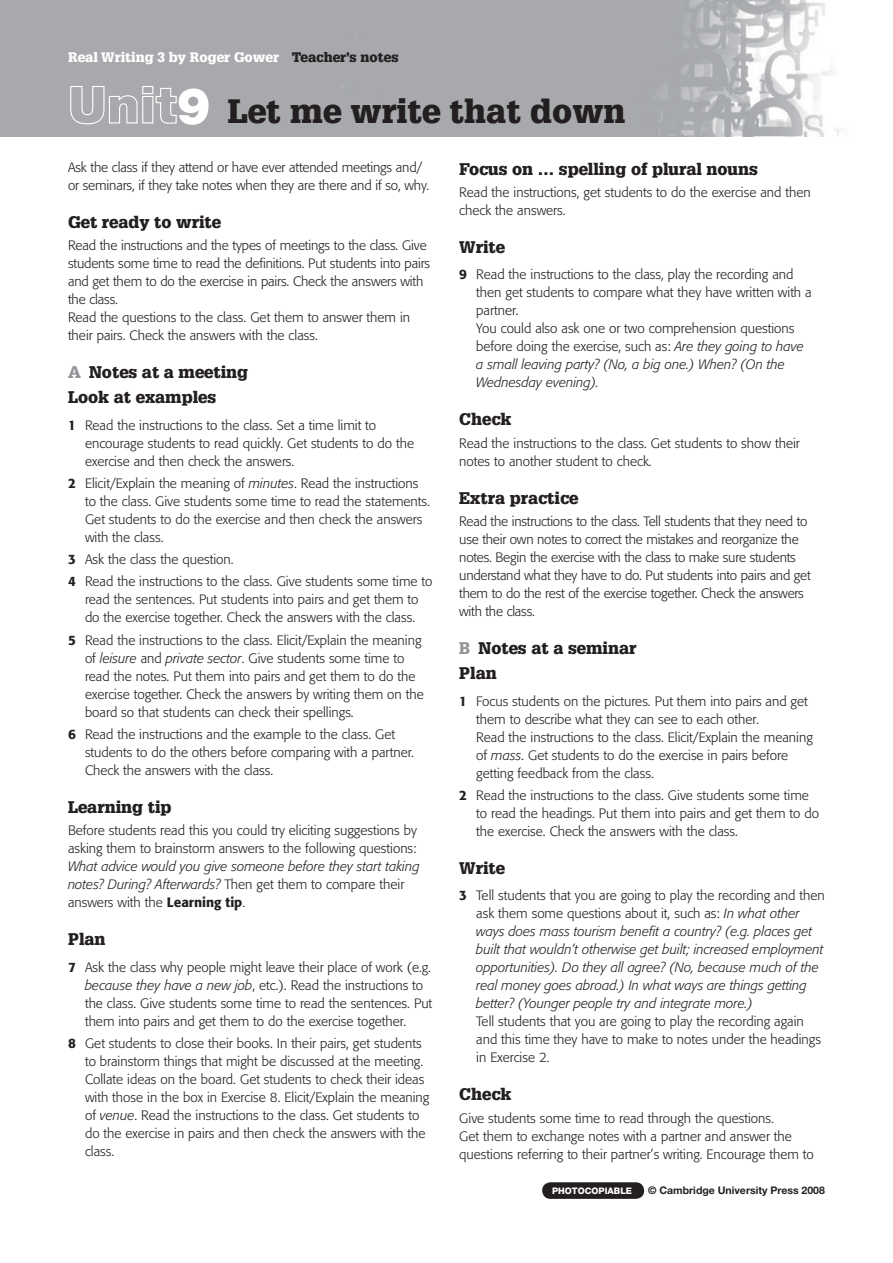
<style>
.page{position:relative;width:893px;height:1263px;background:#fff}
.page>*{position:absolute;margin:0;border:0;box-sizing:border-box;transform-origin:0 0}
.t1{font:900 33px "Glypha";color:#231f20}
.t2{font:900 16.5px/25.2px "Glypha";color:#231f20}
.t3{font:300 13.5px/18px "Formata";color:#231f20}
.t4{font:italic 300 13.5px/18px "Formata";color:#231f20}
.t5{font:900 13.5px "Glypha";color:#fff}
.t6{font:700 10.5px "Helvetica Neue";color:#231f20}
.t7{font:800 9px "Helvetica Neue";color:#fff}
.s1{color:#231f20}
.s2{font-family:"Helvetica Neue";font-size:51px;color:#fff}
.s3{color:#939598}
.s4{font-weight:500}
.s5{font-style:italic}
.s6{font-style:normal}
.s7{font-weight:500;font-style:normal}
</style>
<div class="page">
<img style="left:0;top:0;width:843px;height:136px">
<div style="left:542px;top:1182px;width:102px;height:17px;background:#231f20;border-radius:8px"></div>
<p class="t5" style="left:68px;top:52px;width:332px">Real Writing 3 by Roger Gower <span class="s1">Teacher’s notes</span></p>
<h1 class="t1" style="left:68px;top:98px;width:559px"><span class="s2">Unit9</span> Let me write that down</h1>
<p class="t3" style="left:68px;top:159px;width:363px">Ask the class if they attend or have ever attended meetings and/ or seminars, if they take notes when they are there and if so, why.</p>
<p class="t2" style="left:68px;top:210px;width:155px">Get ready to write</p>
<p class="t3" style="left:68px;top:237px;width:364px">Read the instructions and the types of meetings to the class. Give students some time to read the definitions. Put students into pairs and get them to do the exercise in pairs. Check the answers with the class.<br>Read the questions to the class. Get them to answer them in their pairs. Check the answers with the class.</p>
<p class="t2" style="left:68px;top:361px;width:182px"><span class="s3">A</span> Notes at a meeting<br>Look at examples</p>
<p class="t3" style="left:85px;top:417px;width:330px;text-indent:-17px"><span class="s4">1</span> Read the instructions to the class. Set a time limit to encourage students to read quickly. Get students to do the exercise and then check the answers.</p>
<p class="t3" style="left:85px;top:475px;width:346px;text-indent:-17px"><span class="s4">2</span> Elicit/Explain the meaning of <span class="s5">minutes</span>. Read the instructions to the class. Give students some time to read the statements.<br>Get students to do the exercise and then check the answers with the class.</p>
<p class="t3" style="left:68px;top:549px;width:366px;line-height:22.2px"><span class="s4">3</span> Ask the class the question.<br><span class="s4">4</span> Read the instructions to the class. Give students some time to</p>
<p class="t3" style="left:85px;top:592px;width:335px">read the sentences. Put students into pairs and get them to do the exercise together. Check the answers with the class.</p>
<p class="t3" style="left:85px;top:632px;width:340px;text-indent:-17px"><span class="s4">5</span> Read the instructions to the class. Elicit/Explain the meaning of <span class="s5">leisure</span> and <span class="s5">private sector</span>. Give students some time to read the notes. Put them into pairs and get them to do the exercise together. Check the answers by writing them on the board so that students can check their spellings.</p>
<p class="t3" style="left:85px;top:726px;width:330px;text-indent:-17px"><span class="s4">6</span> Read the instructions and the example to the class. Get students to do the others before comparing with a partner.<br>Check the answers with the class.</p>
<p class="t2" style="left:68px;top:796px;width:105px">Learning tip</p>
<p class="t3" style="left:68px;top:822px;width:350px">Before students read this you could try eliciting suggestions by asking them to brainstorm answers to the following questions:</p>
<p class="t4" style="left:68px;top:858px;width:353px">What advice would you give someone before they start taking notes? During? Afterwards? <span class="s6">Then get them to compare their answers with the</span> <span class="s7">Learning tip</span><span class="s6">.</span></p>
<p class="t2" style="left:68px;top:928px;width:39px">Plan</p>
<p class="t3" style="left:85px;top:959px;width:349px;text-indent:-17px"><span class="s4">7</span> Ask the class why people might leave their place of work (e.g. <span class="s5">because they have a new job</span>, etc.). Read the instructions to the class. Give students some time to read the sentences. Put them into pairs and get them to do the exercise together.</p>
<p class="t3" style="left:85px;top:1035px;width:346px;text-indent:-17px"><span class="s4">8</span> Get students to close their books. In their pairs, get students to brainstorm things that might be discussed at the meeting.<br>Collate ideas on the board. Get students to check their ideas with those in the box in Exercise 8. Elicit/Explain the meaning of <span class="s5">venue</span>. Read the instructions to the class. Get students to do the exercise in pairs and then check the answers with the class.</p>
<p class="t7" style="left:552px;top:1187px;width:82px">PHOTOCOPIABLE</p>
<p class="t6" style="left:648px;top:1187px;width:178px">© Cambridge University Press 2008</p>
<p class="t2" style="left:459px;top:157px;width:300px">Focus on … spelling of plural nouns</p>
<p class="t3" style="left:459px;top:184px;width:353px">Read the instructions, get students to do the exercise and then check the answers.</p>
<p class="t2" style="left:459px;top:236px;width:47px">Write</p>
<p class="t3" style="left:476px;top:267px;width:337px;text-indent:-17px"><span class="s4">9</span> Read the instructions to the class, play the recording and then get students to compare what they have written with a partner.<br>You could also ask one or two comprehension questions before doing the exercise, such as: <span class="s5">Are they going to have a small leaving party? (No, a big one.) When? (On the Wednesday evening).</span></p>
<p class="t2" style="left:459px;top:408px;width:54px">Check</p>
<p class="t3" style="left:459px;top:435px;width:342px">Read the instructions to the class. Get students to show their notes to another student to check.</p>
<p class="t2" style="left:459px;top:486px;width:121px">Extra practice</p>
<p class="t3" style="left:459px;top:513px;width:353px">Read the instructions to the class. Tell students that they need to use their own notes to correct the mistakes and reorganize the notes. Begin the exercise with the class to make sure students understand what they have to do. Put students into pairs and get them to do the rest of the exercise together. Check the answers with the class.</p>
<p class="t2" style="left:459px;top:637px;width:179px"><span class="s3">B</span> Notes at a seminar<br>Plan</p>
<p class="t3" style="left:476px;top:693px;width:338px;text-indent:-17px"><span class="s4">1</span> Focus students on the pictures. Put them into pairs and get them to describe what they can see to each other.<br>Read the instructions to the class. Elicit/Explain the meaning of <span class="s5">mass</span>. Get students to do the exercise in pairs before getting feedback from the class.</p>
<p class="t3" style="left:476px;top:787px;width:344px;text-indent:-17px"><span class="s4">2</span> Read the instructions to the class. Give students some time to read the headings. Put them into pairs and get them to do the exercise. Check the answers with the class.</p>
<p class="t2" style="left:459px;top:857px;width:47px">Write</p>
<p class="t4" style="left:476px;top:888px;width:350px;text-indent:-17px"><span class="s7">3</span> <span class="s6">Tell students that you are going to play the recording and then ask them some questions about it, such as:</span> In what other ways does mass tourism benefit a country? (e.g. places get built that wouldn’t otherwise get built; increased employment opportunities). Do they all agree? (No, because much of the real money goes abroad.) In what ways are things getting better? (Younger people try and integrate more.)</p>
<p class="t3" style="left:476px;top:1014px;width:346px">Tell students that you are going to play the recording again and this time they have to make to notes under the headings in Exercise 2.</p>
<p class="t2" style="left:459px;top:1083px;width:54px">Check</p>
<p class="t3" style="left:459px;top:1110px;width:356px">Give students some time to read through the questions.<br>Get them to exchange notes with a partner and answer the questions referring to their partner’s writing. Encourage them to</p>
</div>
